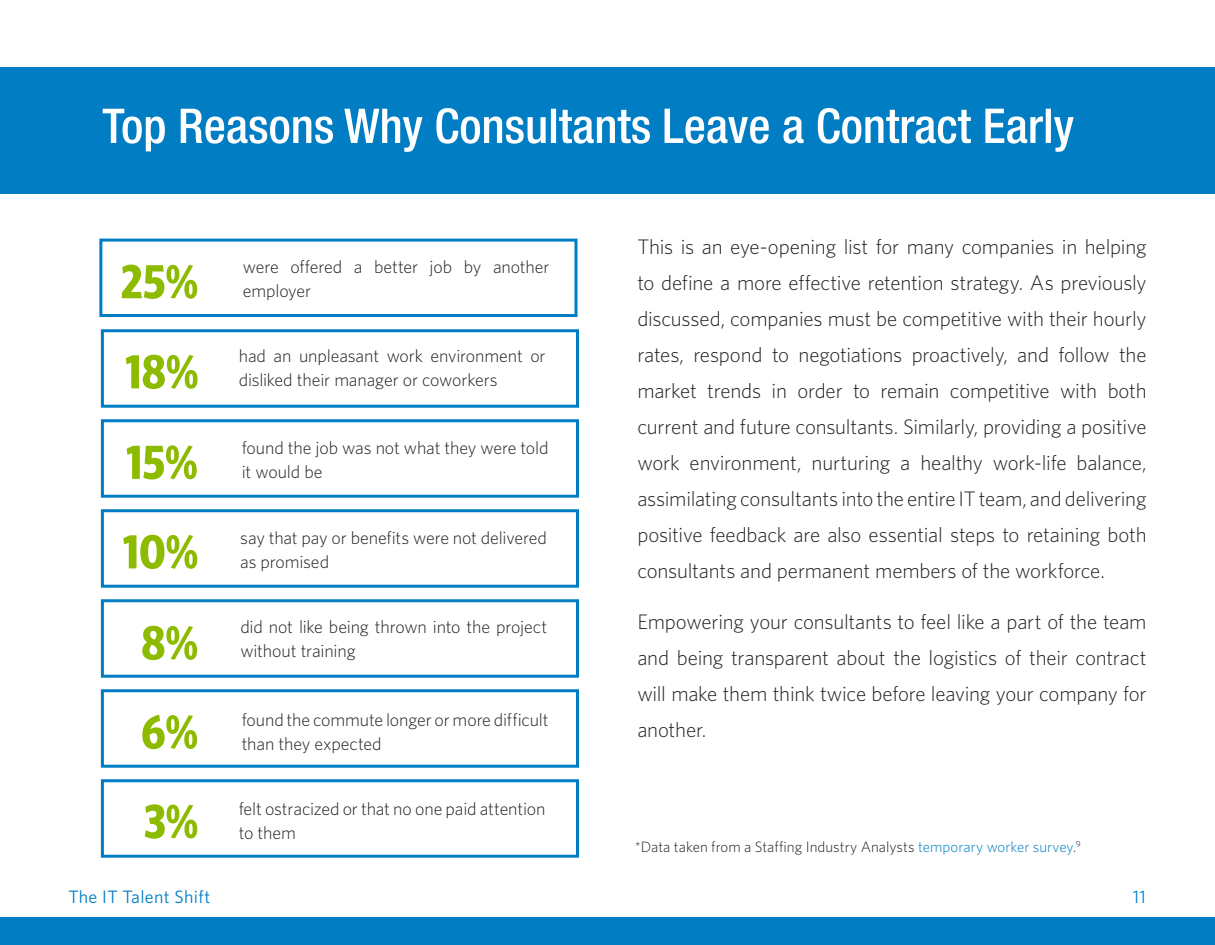
<style>
.page{position:relative;width:1215px;height:945px;background:#fff}
.page>*{position:absolute;margin:0;border:0;box-sizing:border-box;transform-origin:0 0}
.t1{font:300 21px/36px "Whitney";letter-spacing:-.01em;color:#231f20;text-align:justify}
.t2{font:300 18px/24px "Whitney";letter-spacing:-.01em;color:#231f20}
.t3{font:18px "Whitney";letter-spacing:.02em;color:#007dc3}
.t4{font:300 15px "Whitney";letter-spacing:.005em;color:#231f20}
.s1{color:#007dc3}
</style>
<div class="page">
<div style="left:0;top:68px;width:1215px;height:126px;background:#007dc3"></div>
<div style="left:0;top:917px;width:1215px;height:28px;background:#007dc3"></div>
<svg style="left:122px;top:265px;width:75px;height:34px"></svg>
<svg style="left:126px;top:355px;width:72px;height:34px"></svg>
<svg style="left:127px;top:445px;width:70px;height:35px"></svg>
<svg style="left:123px;top:535px;width:74px;height:34px"></svg>
<svg style="left:142px;top:626px;width:55px;height:34px"></svg>
<svg style="left:142px;top:715px;width:55px;height:34px"></svg>
<svg style="left:145px;top:804px;width:52px;height:35px"></svg>
<svg style="left:665px;top:108px;width:409px;height:44px"></svg>
<svg style="left:103px;top:108px;width:547px;height:44px"></svg>
<div style="left:99px;top:239px;width:479px;height:78px;border:3px solid #007cc2"></div>
<div style="left:101px;top:329px;width:478px;height:79px;border:3px solid #007cc2"></div>
<div style="left:101px;top:419px;width:478px;height:79px;border:3px solid #007cc2"></div>
<div style="left:101px;top:509px;width:478px;height:79px;border:3px solid #007cc2"></div>
<div style="left:101px;top:599px;width:478px;height:79px;border:3px solid #007cc2"></div>
<div style="left:101px;top:689px;width:478px;height:79px;border:3px solid #007cc2"></div>
<div style="left:101px;top:779px;width:478px;height:79px;border:3px solid #007cc2"></div>
<p class="t2" style="left:243px;top:254px;width:308px">were offered a better job by another employer</p>
<p class="t2" style="left:239px;top:344px;width:308px">had an unpleasant work environment or disliked their manager or coworkers</p>
<p class="t2" style="left:242px;top:436px;width:308px">found the job was not what they were told it would be</p>
<p class="t2" style="left:240px;top:525px;width:308px">say that pay or benefits were not delivered as promised</p>
<p class="t2" style="left:240px;top:615px;width:308px">did not like being thrown into the project without training</p>
<p class="t2" style="left:242px;top:707px;width:308px">found the commute longer or more difficult than they expected</p>
<p class="t2" style="left:239px;top:796px;width:308px">felt ostracized or that no one paid attention to them</p>
<p class="t1" style="left:637px;top:229px;width:511px">This is an eye-opening list for many companies in helping to define a more effective retention strategy. As previously discussed, companies must be competitive with their hourly rates, respond to negotiations proactively, and follow the market trends in order to remain competitive with both current and future consultants. Similarly, providing a positive work environment, nurturing a healthy work-life balance, assimilating consultants into the entire IT team, and delivering positive feedback are also essential steps to retaining both consultants and permanent members of the workforce.</p>
<p class="t1" style="left:637px;top:604px;width:511px">Empowering your consultants to feel like a part of the team and being transparent about the logistics of their contract will make them think twice before leaving your company for another.</p>
<p class="t4" style="left:635px;top:838px;width:448px">*Data taken from a Staffing Industry Analysts <span class="s1">temporary worker survey</span>.<sup>9</sup></p>
<p class="t3" style="left:68px;top:886px;width:144px">The IT Talent Shift</p>
<p class="t3" style="left:1133px;top:886px;width:15px">11</p>
</div>
